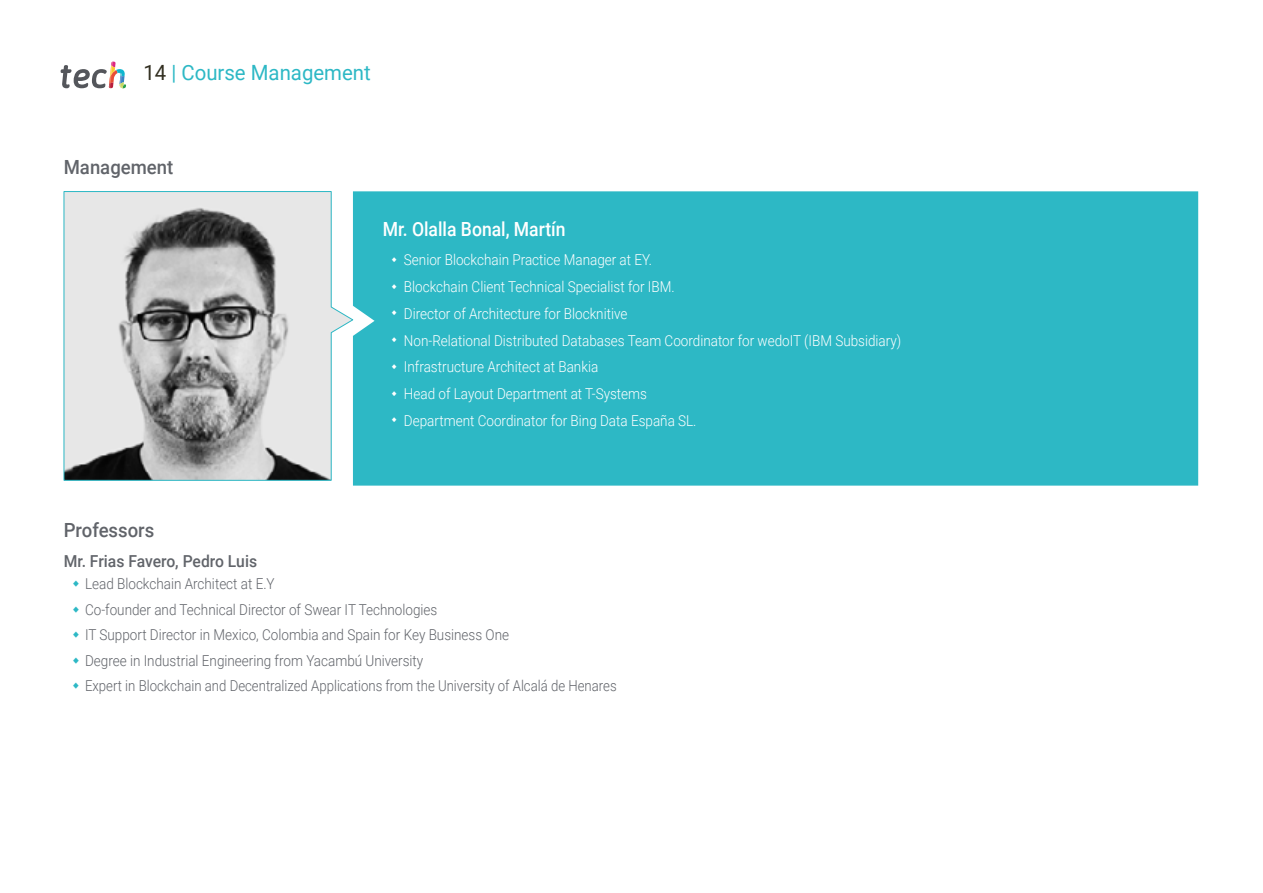
<style>
.page{position:relative;width:1263px;height:893px;background:#fff}
.page>*{position:absolute;margin:0;border:0;box-sizing:border-box;transform-origin:0 0}
.t1{font:21px "Roboto";color:#2db8c5}
.t2{font:500 19.5px "Roboto";color:#fff;scale:.9 1}
.t3{font:500 19.5px "Roboto";color:#61646a;scale:.95 1}
.t4{font:500 16.5px "Roboto";color:#61646a;scale:.95 1}
.t5{font:300 15px/26.7px "Roboto";color:#fff;scale:.9 1}
.t6{font:300 15px/25.5px "Roboto";color:#61646a;scale:.9 1}
.s1{color:#312e20}
</style>
<div class="page">
<svg style="left:61px;top:62px;width:65px;height:27px"></svg>
<div style="left:353px;top:191px;width:845px;height:295px;background:#2db8c5"></div>
<svg style="left:64px;top:191px;width:289px;height:290px;background:#bcbebe"></svg>
<svg style="left:392px;top:257px;width:5px;height:5px"></svg>
<svg style="left:392px;top:284px;width:5px;height:5px"></svg>
<svg style="left:392px;top:310px;width:5px;height:5px"></svg>
<svg style="left:392px;top:337px;width:5px;height:5px"></svg>
<svg style="left:392px;top:364px;width:5px;height:5px"></svg>
<svg style="left:392px;top:391px;width:5px;height:5px"></svg>
<svg style="left:392px;top:417px;width:5px;height:5px"></svg>
<h1 class="t1" style="left:144px;top:57px;width:229px"><span class="s1">14</span> | Course Management</h1>
<h2 class="t3" style="left:64px;top:153px;width:117px">Management</h2>
<h2 class="t2" style="left:383px;top:215px;width:205px">Mr. Olalla Bonal, Martín</h2>
<p class="t5" style="left:404px;top:246px;width:554px">Senior Blockchain Practice Manager at EY.<br>Blockchain Client Technical Specialist for IBM.<br>Director of Architecture for Blocknitive<br>Non-Relational Distributed Databases Team Coordinator for wedoIT (IBM Subsidiary)<br>Infrastructure Architect at Bankia<br>Head of Layout Department at T-Systems<br>Department Coordinator for Bing Data España SL.</p>
<h2 class="t3" style="left:64px;top:517px;width:97px">Professors</h2>
<p class="t4" style="left:64px;top:550px;width:205px">Mr. Frias Favero, Pedro Luis</p>
<p class="t6" style="left:85px;top:571px;width:592px">Lead Blockchain Architect at E.Y<br>Co-founder and Technical Director of Swear IT Technologies<br>IT Support Director in Mexico, Colombia and Spain for Key Business One<br>Degree in Industrial Engineering from Yacambú University<br>Expert in Blockchain and Decentralized Applications from the University of Alcalá de Henares</p>
</div>
